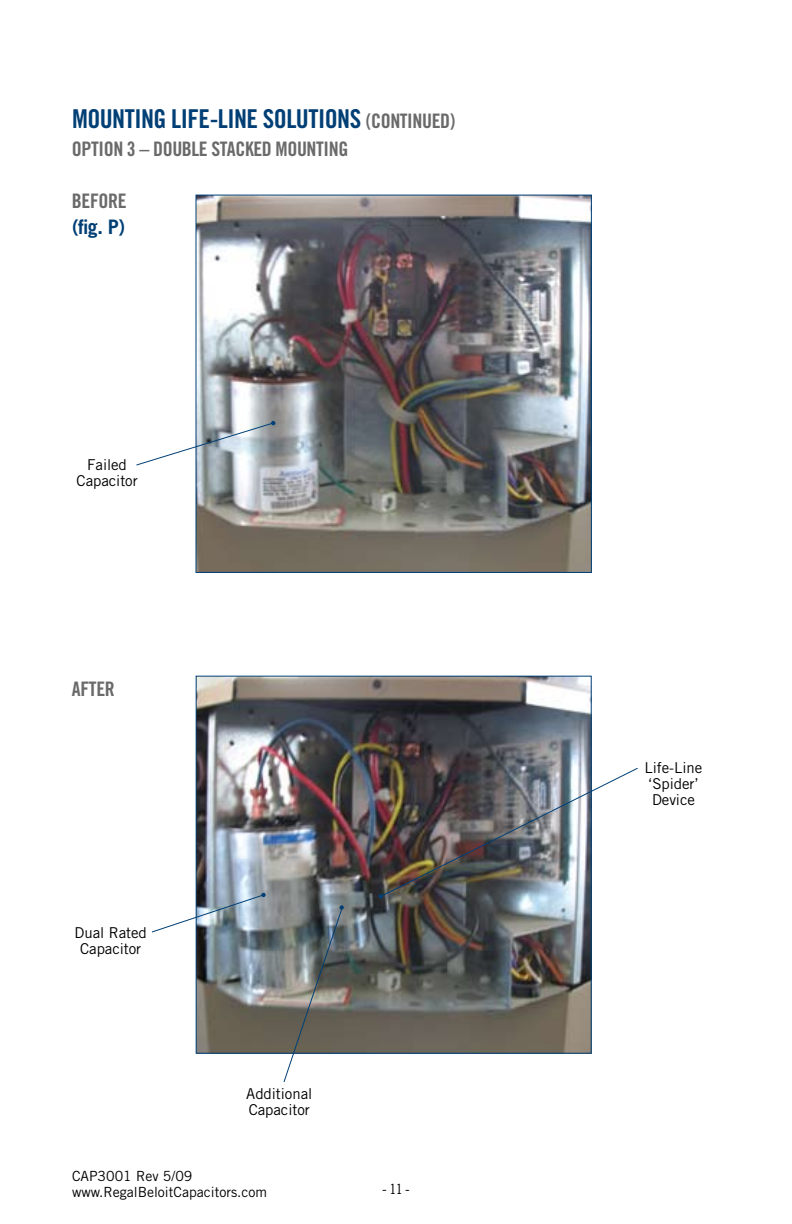
<style>
.page{position:relative;width:792px;height:1224px;background:#fff}
.page>*{position:absolute;margin:0;border:0;box-sizing:border-box;transform-origin:0 0}
.t1{font:26px "Trade Gothic Bold Cond Twenty";letter-spacing:-.02em;color:#003f75}
.t2{font:20px "Trade Gothic Bold Cond Twenty";letter-spacing:-.02em;color:#6a6a6a}
.t3{font:700 20px "Trade Gothic";color:#003f75}
.t4{font:15px/16px "Trade Gothic";letter-spacing:-.005em;color:#000}
.t5{font:14px/16px "Trade Gothic";color:#000}
.t6{font:14px "Trade Gothic Cond Eighteen";color:#000}
.s1{font-size:20px;color:#6a6a6a}
</style>
<div class="page">
<img style="left:198px;top:197px;width:392px;height:374px">
<img style="left:198px;top:678px;width:392px;height:374px">
<svg style="left:151px;top:893px;width:115px;height:40px"></svg>
<svg style="left:283px;top:905px;width:61px;height:177px"></svg>
<img style="left:379px;top:767px;width:259px;height:132px">
<svg style="left:136px;top:421px;width:139px;height:45px"></svg>
<h1 class="t1" style="left:72px;top:103px;width:52px">MOUNTING</h1>
<h1 class="t1" style="left:171px;top:103px;width:285px">LIFE-LINE SOLUTI ONS <span class="s1">(CONTINUED)</span></h1>
<h2 class="t2" style="left:72px;top:137px;width:149px">OPTION 3 – DOUBLE STACK</h2>
<h2 class="t2" style="left:253px;top:137px;width:62px">ED MOUNTING</h2>
<h2 class="t2" style="left:72px;top:189px;width:56px">BEFORE</h2>
<h2 class="t3" style="left:72px;top:215px;width:55px">(fig. P)</h2>
<p class="t4" style="left:77px;top:457px;width:63px;text-align:center">Failed<br>Capacitor</p>
<h2 class="t2" style="left:72px;top:677px;width:41px">AFTER</h2>
<p class="t4" style="left:75px;top:924px;width:74px;text-align:center">Dual Rated<br>Capacitor</p>
<p class="t4" style="left:246px;top:1085px;width:68px">Additional<br>Capacitor</p>
<p class="t5" style="left:72px;top:1168px;width:197px">CAP3001 Rev 5/09 www.RegalBeloitCapacitors.com</p>
<p class="t6" style="left:382px;top:1181px;width:29px">- 11 -</p>
<p class="t4" style="left:645px;top:759px;width:59px">Life-Line ‘Spider’<br>Device</p>
</div>
